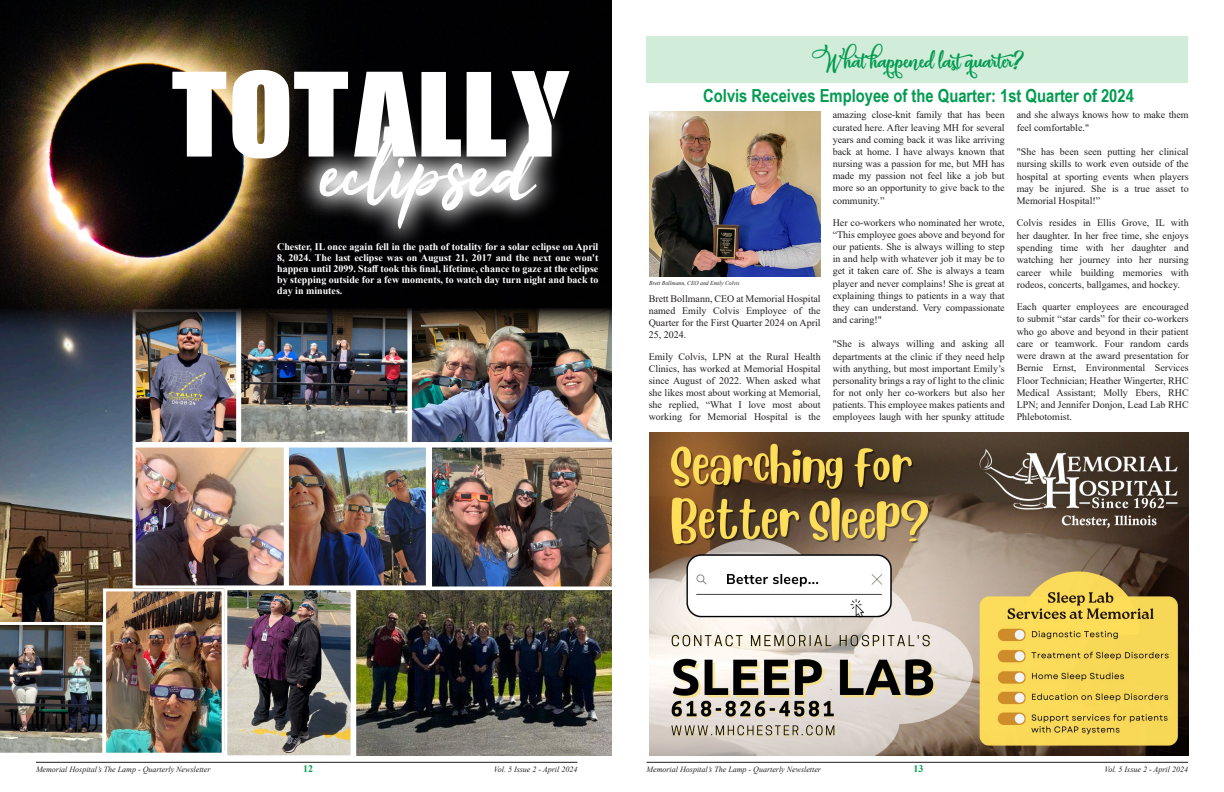
<style>
.page{position:relative;width:1224px;height:792px;background:#fff}
.page>*{position:absolute;margin:0;border:0;box-sizing:border-box;transform-origin:0 0}
.Special_Feature{font:114px "Call Of Ops Duty";color:#fff}
.t1{font:22px "Pacific Again";color:#009c50}
.Story_Header{font:700 18px "Arial Narrow";color:#009c50}
.t2{font:10px/12.2px "Times New Roman";color:#231f20;text-align:justify}
.Newsletter_Paragraph_Style{font:700 10px/11px "Times New Roman";color:#fff;text-align:justify}
.t3{font:700 10px "Times New Roman";color:#009c50}
.t4{font:italic 8px "Times New Roman";color:#231f20}
.t5{font:italic 6px "Times New Roman";color:#231f20;scale:.96 1}
.s1{font-family:"Ampera"}
</style>
<div class="page">
<hr style="left:36px;top:762px;width:541px;height:1px;background:#231f20">
<hr style="left:647px;top:762px;width:541px;height:1px;background:#231f20">
<img style="left:0;top:0;width:612px;height:273px">
<svg style="left:295px;top:105px;width:271px;height:148px;background:#09090a"></svg>
<svg style="left:320px;top:129px;width:221px;height:100px"></svg>
<img style="left:0;top:273px;width:612px;height:483px">
<div style="left:646px;top:36px;width:541px;height:46px;background:#d2ecda"></div>
<img style="left:649px;top:432px;width:540px;height:324px">
<img style="left:650px;top:111px;width:170px;height:165px">
<p class="Special_Feature" style="left:172px;top:69px;width:404px">TOTALLY</p>
<p class="Newsletter_Paragraph_Style" style="left:277px;top:241px;width:323px">Chester, IL once again fell in the path of totality for a solar eclipse on April 8, 2024. The last eclipse was on August 21, 2017 and the next one won't happen until 2099. Staff took this final, lifetime, chance to gaze at the eclipse by stepping outside for a few moments, to watch day turn night and back to day in minutes.</p>
<p class="t1" style="left:811px;top:47px;width:216px">W hathappened lastquarter<span class="s1">?</span></p>
<p class="Story_Header" style="left:703px;top:82px;width:432px">Colvis Receives Employee of the Quarter: 1st Quarter of 2024</p>
<p class="t5" style="left:649px;top:279px;width:96px">Brett Bollmann, CEO and Emily Colvis</p>
<p class="t2" style="left:649px;top:292px;width:174px">Brett Bollmann, CEO at Memorial Hospital named Emily Colvis Employee of the Quarter for the First Quarter 2024 on April 25, 2024.</p>
<p class="t2" style="left:649px;top:350px;width:174px">Emily Colvis, LPN at the Rural Health Clinics, has worked at Memorial Hospital since August of 2022. When asked what she likes most about working at Memorial, she replied, “What I love most about working for Memorial Hospital is the</p>
<p class="t2" style="left:833px;top:109px;width:174px">amazing close-knit family that has been curated here. After leaving MH for several years and coming back it was like arriving back at home. I have always known that nursing was a passion for me, but MH has made my passion not feel like a job but more so an opportunity to give back to the community.”</p>
<p class="t2" style="left:833px;top:216px;width:174px">Her co-workers who nominated her wrote, “This employee goes above and beyond for our patients. She is always willing to step in and help with whatever job it may be to get it taken care of. She is always a team player and never complains! She is great at explaining things to patients in a way that they can understand. Very compassionate and caring!"</p>
<p class="t2" style="left:833px;top:338px;width:174px">"She is always willing and asking all departments at the clinic if they need help with anything, but most important Emily’s personality brings a ray of light to the clinic for not only her co-workers but also her patients. This employee makes patients and employees laugh with her spunky attitude</p>
<p class="t2" style="left:1017px;top:109px;width:174px">and she always knows how to make them feel comfortable."</p>
<p class="t2" style="left:1017px;top:145px;width:174px">"She has been seen putting her clinical nursing skills to work even outside of the hospital at sporting events when players may be injured. She is a true asset to Memorial Hospital!”</p>
<p class="t2" style="left:1017px;top:217px;width:174px">Colvis resides in Ellis Grove, IL with her daughter. In her free time, she enjoys spending time with her daughter and watching her journey into her nursing career while building memories with rodeos, concerts, ballgames, and hockey.</p>
<p class="t2" style="left:1017px;top:300px;width:174px">Each quarter employees are encouraged to submit “star cards” for their co-workers who go above and beyond in their patient care or teamwork. Four random cards were drawn at the award presentation for Bernie Ernst, Environmental Services Floor Technician; Heather Wingerter, RHC Medical Assistant; Molly Ebers, RHC LPN; and Jennifer Donjon, Lead Lab RHC Phlebotomist.</p>
<p class="t4" style="left:36px;top:763px;width:176px">Memorial Hospital’s The Lamp - Quarterly Newsletter</p>
<p class="t3" style="left:303px;top:761px;width:11px">12</p>
<p class="t4" style="left:494px;top:763px;width:85px">Vol. 5 Issue 2 - April 2024</p>
<p class="t4" style="left:647px;top:763px;width:176px">Memorial Hospital’s The Lamp - Quarterly Newsletter</p>
<p class="t3" style="left:914px;top:761px;width:11px">13</p>
<p class="t4" style="left:1104px;top:763px;width:85px">Vol. 5 Issue 2 - April 2024</p>
</div>
